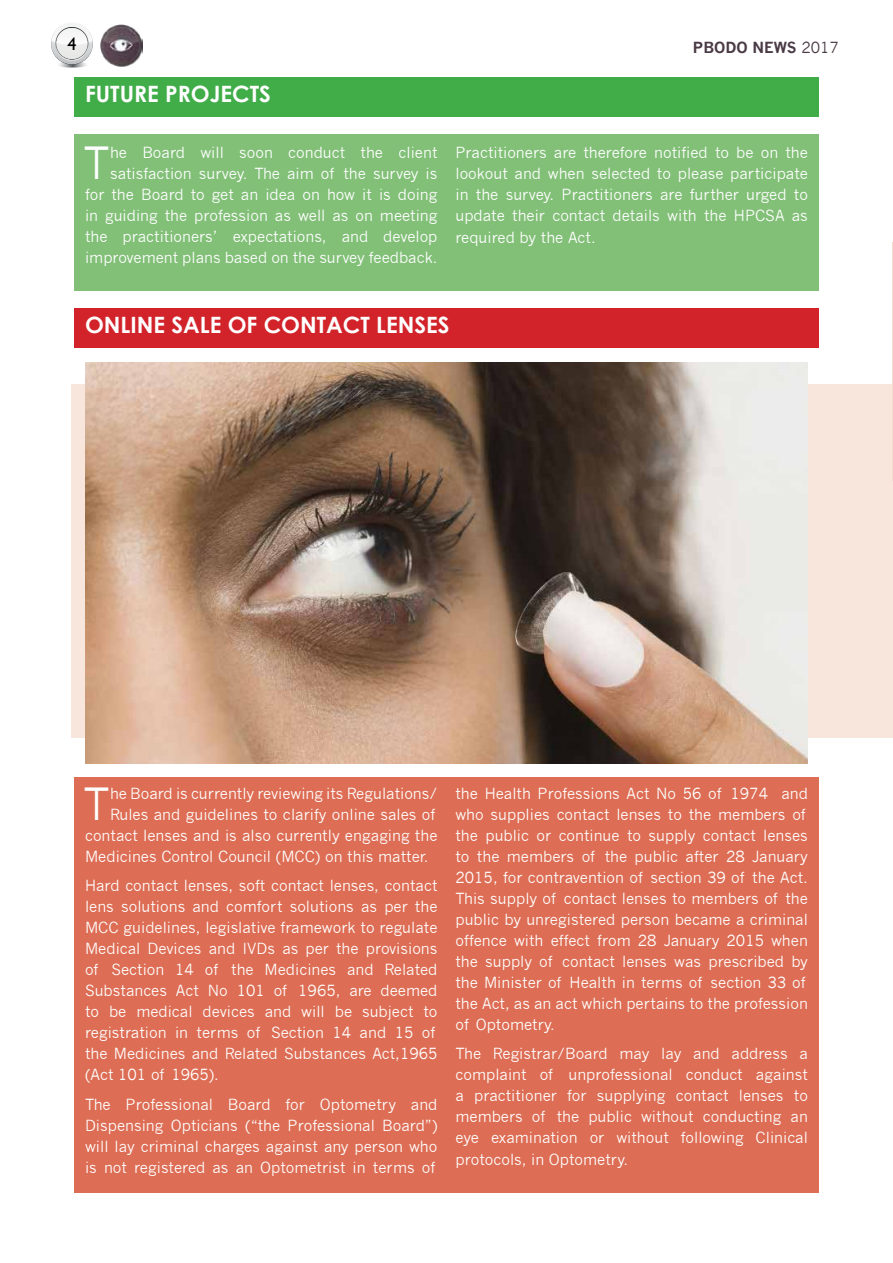
<style>
.page{position:relative;width:893px;height:1263px;background:#fff}
.page>*{position:absolute;margin:0;border:0;box-sizing:border-box;transform-origin:0 0}
.t1{font:43.35px "News Gothic";color:#fff}
.t2{font:700 22.5px "Century Gothic";color:#fff}
.t3{font:18px "Gill Sans";color:#000}
.t4{font:15px/21px "News Gothic";color:#fff;text-align:justify}
.t5{font:700 15px "News Gothic";color:#4a3a45}
.s1{font-weight:400}
</style>
<div class="page">
<div style="left:74px;top:77px;width:745px;height:40px;background:#41ad49"></div>
<div style="left:74px;top:308px;width:745px;height:40px;background:#d2232a"></div>
<div style="left:74px;top:134px;width:745px;height:157px;background:#82c078"></div>
<div style="left:74px;top:778px;width:745px;height:415px;background:#dd6d54"></div>
<div style="left:72px;top:385px;width:821px;height:353px;background:#f8e5dc"></div>
<hr style="left:892px;top:242px;width:1px;height:239px;background:#f5dace">
<img style="left:85px;top:362px;width:723px;height:401px">
<svg style="left:51px;top:23px;width:42px;height:45px"></svg>
<img style="left:101px;top:25px;width:41px;height:42px">
<p class="t3" style="left:67px;top:33px;width:10px">4</p>
<p class="t5" style="left:693px;top:38px;width:148px">PBODO NEWS <span class="s1">2017</span></p>
<h2 class="t2" style="left:85px;top:80px;width:187px">FUTURE PROJECTS</h2>
<p class="t4" style="left:85px;top:142px;width:354px;text-align:right">he Board will soon conduct the client satisfaction survey. The aim of the survey is<br>for the Board to get an idea on how it is doing in guiding the profession as well as on meeting the practitioners’ expectations, and develop improvement plans based on the survey feedback.</p>
<p class="t4" style="left:455px;top:142px;width:354px">Practitioners are therefore notified to be on the lookout and when selected to please participate in the survey. Practitioners are further urged to update their contact details with the HPCSA as required by the Act.</p>
<h1 class="t1" style="left:83px;top:138px;width:28px">T</h1>
<h2 class="t2" style="left:85px;top:310px;width:366px">ONLINE SALE OF CONTACT LENSES</h2>
<h1 class="t1" style="left:83px;top:779px;width:28px">T</h1>
<p class="t4" style="left:110px;top:783px;width:329px">he Board is currently reviewing its Regulations/</p>
<p class="t4" style="left:110px;top:804px;width:327px">Rules and guidelines to clarify online sales of</p>
<p class="t4" style="left:85px;top:825px;width:354px">contact lenses and is also currently engaging the</p>
<p class="t4" style="left:85px;top:846px;width:345px">Medicines Control Council (MCC) on this matter.</p>
<p class="t4" style="left:85px;top:875px;width:354px;text-align:left">Hard contact lenses, soft contact lenses, contact lens solutions and comfort solutions as per the MCC guidelines, legislative framework to regulate Medical Devices and IVDs as per the provisions of Section 14 of the Medicines and Related Substances Act No 101 of 1965, are deemed to be medical devices and will be subject to registration in terms of Section 14 and 15 of the Medicines and Related Substances Act,1965 (Act 101 of 1965).</p>
<p class="t4" style="left:85px;top:1094px;width:354px">The Professional Board for Optometry and Dispensing Opticians (“the Professional Board”) will lay criminal charges against any person who is not registered as an Optometrist in terms of</p>
<p class="t4" style="left:455px;top:783px;width:354px;text-align:left">the Health Professions Act No 56 of 1974 and who supplies contact lenses to the members of the public or continue to supply contact lenses to the members of the public after 28 January 2015, for contravention of section 39 of the Act.<br>This supply of contact lenses to members of the public by unregistered person became a criminal offence with effect from 28 January 2015 when the supply of contact lenses was prescribed by the Minister of Health in terms of section 33 of the Act, as an act which pertains to the profession of Optometry.</p>
<p class="t4" style="left:455px;top:1043px;width:354px">The Registrar/Board may lay and address a complaint of unprofessional conduct against a practitioner for supplying contact lenses to members of the public without conducting an eye examination or without following Clinical protocols, in Optometry.</p>
</div>
